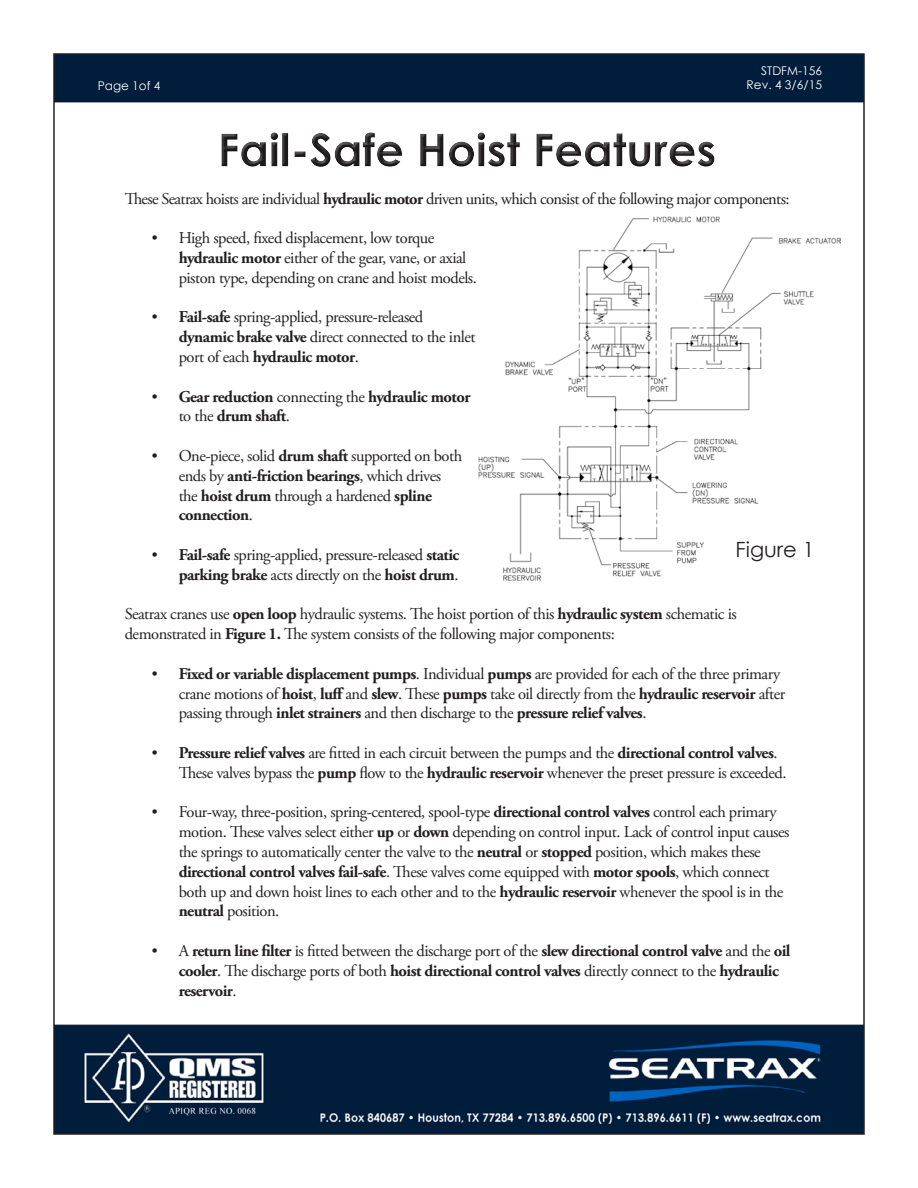
<style>
.page{position:relative;width:918px;height:1188px;background:#fff}
.page>*{position:absolute;margin:0;border:0;box-sizing:border-box;transform-origin:0 0}
.t1{font:21px "Century Gothic";color:#231f20}
.t2{font:16.5px/19.8px "Adobe Garamond Pro";letter-spacing:-.03em;color:#231f20}
.t3{font:700 16.5px/19.8px "Adobe Garamond Pro";letter-spacing:-.03em;color:#231f20}
.t4{font:12px/14.4px "Century Gothic";color:#fff;text-align:right}
.s1{font-weight:700}
.s2{font-family:"Myriad Pro";font-size:21px}
.s3{font-family:"Myriad Pro";font-weight:400;font-size:21px}
.s4{font-weight:400}
</style>
<div class="page">
<img style="left:56px;top:56px;width:806px;height:1076px">
<div style="left:193px;top:114px;width:550px;height:65px;background:#fff"></div>
<div style="left:193px;top:126px;width:550px;height:56px;background:#231f20;opacity:.75"></div>
<img style="left:479px;top:217px;width:362px;height:364px">
<p class="t4" style="left:98px;top:78px;width:64px">Page 1of 4</p>
<p class="t4" style="left:747px;top:63px;width:77px">STDFM-156<br>Rev. 4 3/6/15</p>
<p class="t2" style="left:125px;top:189px;width:666px">These Seatrax hoists are individual <span class="s1">hydraulic motor</span> driven units, which consist of the following major components:</p>
<p class="t2" style="left:179px;top:229px;width:300px;text-indent:-27px"><span class="s2">•</span> High speed, fixed displacement, low torque <span class="s1">hydraulic motor</span> either of the gear, vane, or axial piston type, depending on crane and hoist models.</p>
<p class="t2" style="left:179px;top:308px;width:298px;text-indent:-27px"><span class="s2">•</span> <span class="s1">Fail-safe</span> spring-applied, pressure-released <span class="s1">dynamic brake valve</span> direct connected to the inlet port of each <span class="s1">hydraulic motor</span>.</p>
<p class="t3" style="left:179px;top:387px;width:293px;text-indent:-27px"><span class="s3">•</span> Gear reduction <span class="s4">connecting the</span> hydraulic motor <span class="s4">to the</span> drum shaft<span class="s4">.</span></p>
<p class="t2" style="left:179px;top:447px;width:285px;text-indent:-27px"><span class="s2">•</span> One-piece, solid <span class="s1">drum shaft</span> supported on both ends by <span class="s1">anti-friction bearings</span>, which drives the <span class="s1">hoist drum</span> through a hardened <span class="s1">spline connection</span>.</p>
<p class="t2" style="left:152px;top:546px;width:309px;text-align:right"><span class="s2">•</span> <span class="s1">Fail-safe</span> spring-applied, pressure-released <span class="s1">static parking brake</span> acts directly on the <span class="s1">hoist drum</span>.</p>
<p class="t2" style="left:125px;top:605px;width:614px">Seatrax cranes use <span class="s1">open loop</span> hydraulic systems. The hoist portion of this <span class="s1">hydraulic system</span> schematic is demonstrated in <span class="s1">Figure 1.</span> The system consists of the following major components:</p>
<p class="t2" style="left:179px;top:664px;width:608px;text-indent:-27px"><span class="s2">•</span> <span class="s1">Fixed or variable displacement pumps</span>. Individual <span class="s1">pumps</span> are provided for each of the three primary crane motions of <span class="s1">hoist</span>, <span class="s1">luff</span> and <span class="s1">slew</span>. These <span class="s1">pumps</span> take oil directly from the <span class="s1">hydraulic reservoir</span> after passing through <span class="s1">inlet strainers</span> and then discharge to the <span class="s1">pressure relief valves</span>.</p>
<p class="t2" style="left:179px;top:744px;width:609px;text-indent:-27px"><span class="s2">•</span> <span class="s1">Pressure relief valves</span> are fitted in each circuit between the pumps and the <span class="s1">directional control valves</span>.<br>These valves bypass the <span class="s1">pump</span> flow to the <span class="s1">hydraulic reservoir</span> whenever the preset pressure is exceeded.</p>
<p class="t2" style="left:179px;top:803px;width:612px;text-indent:-27px"><span class="s2">•</span> Four-way, three-position, spring-centered, spool-type <span class="s1">directional control valves</span> control each primary motion. These valves select either <span class="s1">up</span> or <span class="s1">down</span> depending on control input. Lack of control input causes the springs to automatically center the valve to the <span class="s1">neutral</span> or <span class="s1">stopped</span> position, which makes these <span class="s1">directional control valves fail-safe</span>. These valves come equipped with <span class="s1">motor spools</span>, which connect both up and down hoist lines to each other and to the <span class="s1">hydraulic reservoir</span> whenever the spool is in the <span class="s1">neutral</span> position.</p>
<p class="t3" style="left:179px;top:941px;width:613px;text-indent:-27px"><span class="s3">•</span> <span class="s4">A</span> return line filter <span class="s4">is fitted between the discharge port of the</span> slew directional control valve <span class="s4">and the</span> oil cooler<span class="s4">. The discharge ports of both</span> hoist directional control valves <span class="s4">directly connect to the</span> hydraulic reservoir<span class="s4">.</span></p>
<p class="t1" style="left:736px;top:535px;width:80px">Figure 1</p>
</div>
